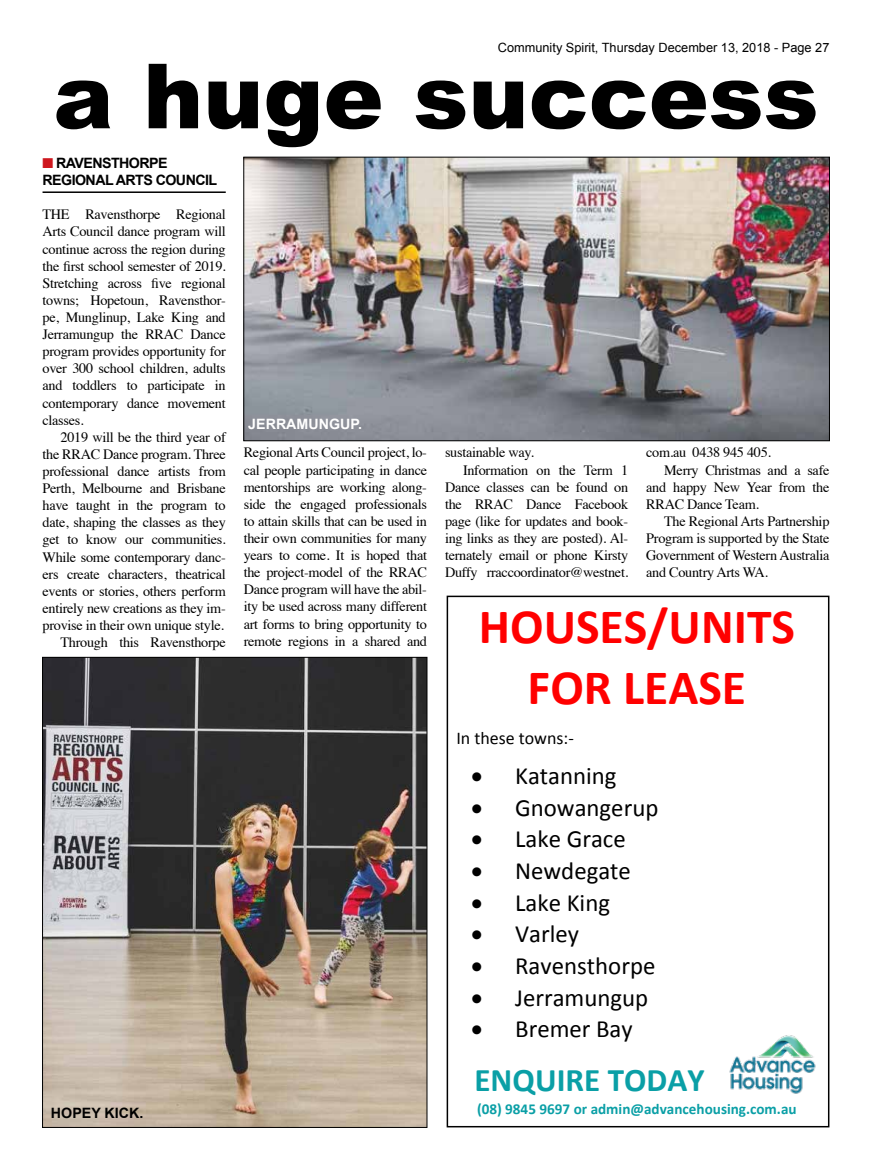
<style>
.page{position:relative;width:872px;height:1170px;background:#fff}
.page>*{position:absolute;margin:0;border:0;box-sizing:border-box;transform-origin:0 0}
.t1{font:900 90px "Arial";color:#000}
.t2{font:700 49.65px/60.6px "Calibri";color:#f00;text-align:center}
.t3{font:700 33.15px "Calibri";color:#0a9fa6}
.t4{font:24.75px "Calibri";color:#000}
.t5{font:18px "Calibri";color:#000}
.t6{font:700 15.15px "Calibri";color:#0a9fa6}
.t7{font:14.25px/17.1px "Times";letter-spacing:-.02em;color:#000;text-align:justify}
.t8{font:700 14.25px/17.1px "Arial";letter-spacing:-.04em;color:#000}
.t9{font:700 14.25px "Arial";color:#fff}
.t10{font:700 14.25px "Arial";color:#000}
.t11{font:12.75px "Arial";color:#000}
.s1{color:#ce171e}
</style>
<div class="page">
<img style="left:729px;top:1035px;width:87px;height:59px">
<div style="left:446px;top:595px;width:383px;height:532px;border:2px solid #000"></div>
<hr style="left:43px;top:191px;width:183px;height:2px;background:#000">
<img style="left:44px;top:659px;width:381px;height:466px">
<img style="left:245px;top:159px;width:583px;height:280px">
<div style="left:243px;top:157px;width:587px;height:284px;border:1px solid #000"></div>
<p class="t11" style="left:498px;top:39px;width:333px">Community Spirit, Thursday December 13, 2018 - Page 27</p>
<h1 class="t1" style="left:53px;top:31px;width:767px">a huge success</h1>
<p class="t8" style="left:43px;top:155px;width:176px"><span class="s1">■</span> RAVENSTHORPE<br>REGIONAL ARTS COUNCIL</p>
<p class="t7" style="left:43px;top:205px;width:185px">THE Ravensthorpe Regional Arts Council dance program will continue across the region during the first school semester of 2019.<br>Stretching across five regional towns; Hopetoun, Ravensthor&shy;pe, Munglinup, Lake King and Jerramungup the RRAC Dance program provides opportunity for over 300 school children, adults and toddlers to participate in contemporary dance movement classes.</p>
<p class="t7" style="left:43px;top:427px;width:185px;text-align:right">2019 will be the third year of the RRAC Dance program. Three professional dance artists from<br>Perth, Melbourne and Brisbane have taught in the program to date, shaping the classes as they get to know our communities.<br>While some contemporary danc&shy;ers create characters, theatrical events or stories, others perform entirely new creations as they im&shy;provise in their own unique style.<br>Through this Ravensthorpe</p>
<p class="t10" style="left:51px;top:1103px;width:94px">HOPEY KICK.</p>
<p class="t9" style="left:248px;top:414px;width:115px">JERRAMUNGUP.</p>
<p class="t7" style="left:646px;top:443px;width:126px">com.au 0438 945 405.</p>
<p class="t7" style="left:664px;top:460px;width:167px">Merry Christmas and a safe</p>
<p class="t7" style="left:646px;top:477px;width:185px">and happy New Year from the</p>
<p class="t7" style="left:646px;top:494px;width:114px">RRAC Dance Team.</p>
<p class="t7" style="left:664px;top:511px;width:167px">The Regional Arts Partnership</p>
<p class="t7" style="left:646px;top:528px;width:185px">Program is supported by the State</p>
<p class="t7" style="left:646px;top:545px;width:185px">Government of Western Australia</p>
<p class="t7" style="left:646px;top:562px;width:123px">and Country Arts WA.</p>
<p class="t7" style="left:244px;top:443px;width:185px">Regional Arts Council project, lo&shy;cal people participating in dance mentorships are working along&shy;side the engaged professionals to attain skills that can be used in their own communities for many years to come. It is hoped that the project-model of the RRAC Dance program will have the abil&shy;ity be used across many different art forms to bring opportunity to remote regions in a shared and</p>
<p class="t7" style="left:445px;top:443px;width:90px">sustainable way.</p>
<p class="t7" style="left:463px;top:460px;width:167px">Information on the Term 1</p>
<p class="t7" style="left:445px;top:477px;width:185px">Dance classes can be found on</p>
<p class="t7" style="left:445px;top:494px;width:185px">the RRAC Dance Facebook</p>
<p class="t7" style="left:445px;top:511px;width:185px">page (like for updates and book-</p>
<p class="t7" style="left:445px;top:528px;width:185px">ing links as they are posted). Al-</p>
<p class="t7" style="left:445px;top:545px;width:185px">ternately email or phone Kirsty</p>
<p class="t7" style="left:445px;top:562px;width:185px">Duffy rraccoordinator@westnet.</p>
<h2 class="t2" style="left:479px;top:596px;width:318px">HOUSES/UNITS<br>FOR LEASE</h2>
<p class="t5" style="left:456px;top:726px;width:119px">In these towns:-</p>
<h3 class="t4" style="left:471px;top:760px;width:147px">• Katanning</h3>
<h3 class="t4" style="left:471px;top:791px;width:189px">• Gnowangerup</h3>
<h3 class="t4" style="left:471px;top:823px;width:156px">• Lake Grace</h3>
<h3 class="t4" style="left:471px;top:855px;width:161px">• Newdegate</h3>
<h3 class="t4" style="left:471px;top:886px;width:140px">• Lake King</h3>
<h3 class="t4" style="left:471px;top:918px;width:109px">• Varley</h3>
<h3 class="t4" style="left:471px;top:950px;width:186px">• Ravensthorpe</h3>
<h3 class="t4" style="left:471px;top:981px;width:179px">• Jerramungup</h3>
<h3 class="t4" style="left:471px;top:1013px;width:163px">• Bremer Bay</h3>
<h3 class="t3" style="left:474px;top:1058px;width:232px">ENQUIRE TODAY</h3>
<p class="t6" style="left:477px;top:1099px;width:321px">(08) 9845 9697 or admin@advancehousing.com.au</p>
</div>
